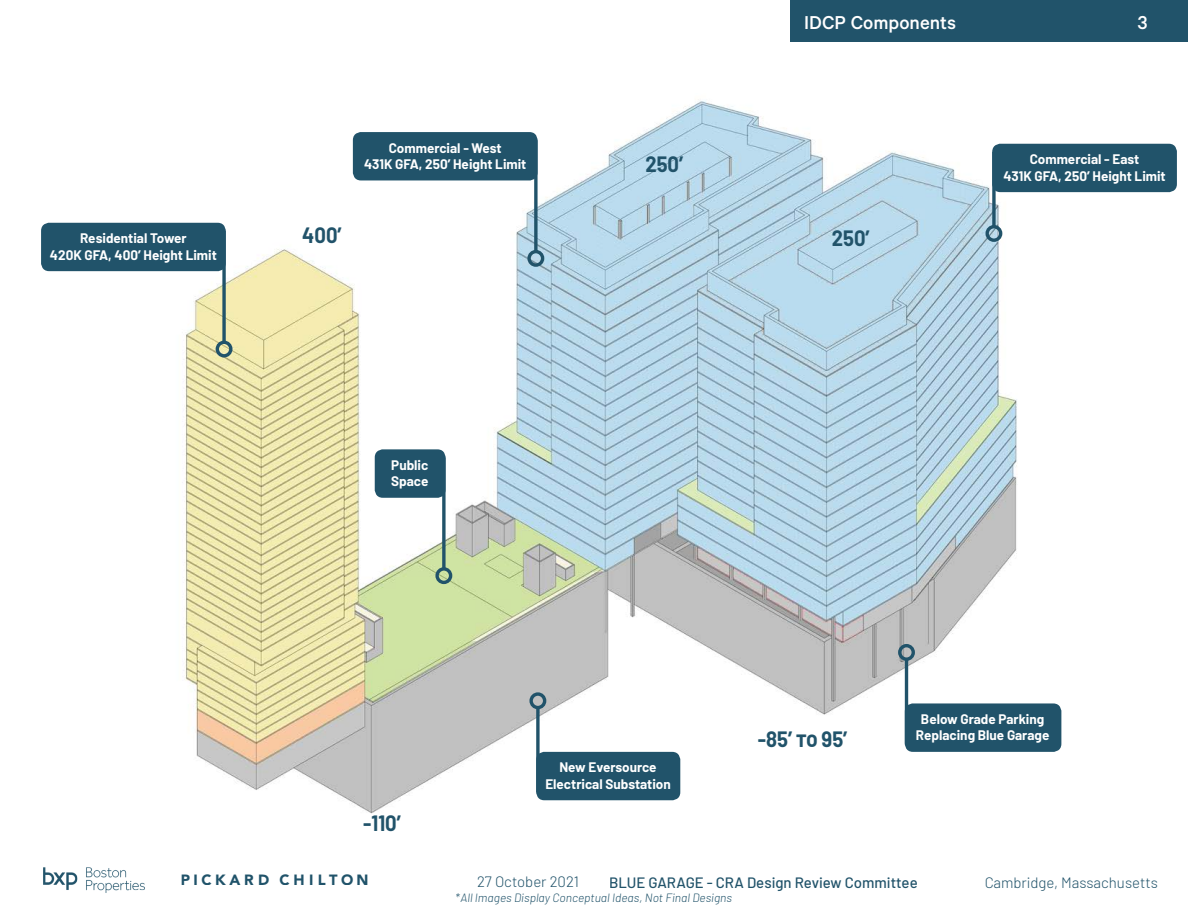
<style>
.page{position:relative;width:1188px;height:918px;background:#fff}
.page>*{position:absolute;margin:0;border:0;box-sizing:border-box;transform-origin:0 0}
.t1{font:700 21.6px "Barlow";color:#21536a;scale:.93 1}
.t2{font:500 21px "Calibre";color:#fff}
.t3{font:300 15px "Barlow";color:#21536a}
.t4{font:500 15px "Barlow";color:#21536a}
.t5{font:900 14.7px "Avenir LT Com";letter-spacing:.255em;color:#20536a}
.t6{font:700 13.5px/16.2px "Barlow";color:#fff;text-align:center}
.t7{font:italic 300 12px "Barlow";color:#21536a}
</style>
<div class="page">
<img style="left:131px;top:99px;width:919px;height:715px">
<div style="left:41px;top:223px;width:185px;height:48px;background:#21536a;border-radius:8px"></div>
<svg style="left:222px;top:231px;width:4px;height:110px"></svg>
<div style="left:216px;top:341px;width:17px;height:16px;border:3px solid #21536a;border-radius:50%"></div>
<div style="left:536px;top:752px;width:144px;height:48px;background:#21536a;border-radius:8px"></div>
<svg style="left:536px;top:709px;width:4px;height:50px"></svg>
<div style="left:529px;top:692px;width:17px;height:17px;border:3px solid #21536a;border-radius:50%"></div>
<div style="left:353px;top:132px;width:185px;height:48px;background:#21536a;border-radius:8px"></div>
<div style="left:375px;top:449px;width:71px;height:49px;background:#21536a;border-radius:8px"></div>
<svg style="left:534px;top:140px;width:4px;height:110px"></svg>
<div style="left:527px;top:250px;width:17px;height:17px;border:3px solid #21536a;border-radius:50%"></div>
<svg style="left:442px;top:457px;width:4px;height:110px"></svg>
<div style="left:435px;top:567px;width:17px;height:17px;border:3px solid #21536a;border-radius:50%"></div>
<div style="left:992px;top:144px;width:185px;height:48px;background:#21536a;border-radius:8px"></div>
<svg style="left:992px;top:152px;width:4px;height:73px"></svg>
<div style="left:985px;top:225px;width:17px;height:17px;border:3px solid #21536a;border-radius:50%"></div>
<div style="left:905px;top:703px;width:156px;height:49px;background:#21536a;border-radius:8px"></div>
<hr style="left:905px;top:659px;width:3px;height:85px;background:#21536a">
<div style="left:898px;top:644px;width:17px;height:17px;border:3px solid #21536a;border-radius:50%"></div>
<img style="left:43px;top:867px;width:102px;height:26px">
<div style="left:791px;top:0;width:397px;height:42px;background:#21536a"></div>
<p class="t6" style="left:364px;top:140px;width:164px">Commercial - West<br>431K GFA, 250’ Height Limit</p>
<h1 class="t1" style="left:645px;top:151px;width:42px">250’</h1>
<h2 class="t2" style="left:804px;top:10px;width:153px">IDCP Components</h2>
<h2 class="t2" style="left:1138px;top:10px;width:11px">3</h2>
<p class="t6" style="left:1003px;top:151px;width:164px">Commercial - East<br>431K GFA, 250’ Height Limit</p>
<h1 class="t1" style="left:302px;top:222px;width:44px">400’</h1>
<p class="t6" style="left:80px;top:230px;width:108px">Residential Tower</p>
<h1 class="t1" style="left:832px;top:225px;width:42px">250’</h1>
<p class="t6" style="left:50px;top:246px;width:168px">420K GFA, 400’ Height Limit</p>
<p class="t6" style="left:391px;top:457px;width:39px;text-align:left">Public<br>Space</p>
<h1 class="t1" style="left:363px;top:810px;width:42px">-110’</h1>
<p class="t6" style="left:545px;top:759px;width:127px">New Eversource<br>Electrical Substation</p>
<h1 class="t1" style="left:758px;top:726px;width:98px">-85’ to 95’</h1>
<p class="t6" style="left:916px;top:711px;width:135px">Below Grade Parking<br>Replacing Blue Garage</p>
<p class="t5" style="left:180px;top:871px;width:190px">PICKARD CHILTON</p>
<p class="t4" style="left:609px;top:874px;width:310px">BLUE GARAGE - CRA Design Review Committee</p>
<p class="t3" style="left:477px;top:873px;width:103px">27 October 2021</p>
<p class="t3" style="left:985px;top:873px;width:175px">Cambridge, Massachusetts</p>
<p class="t7" style="left:456px;top:890px;width:278px">*All Images Display Conceptual Ideas, Not Final Designs</p>
</div>
